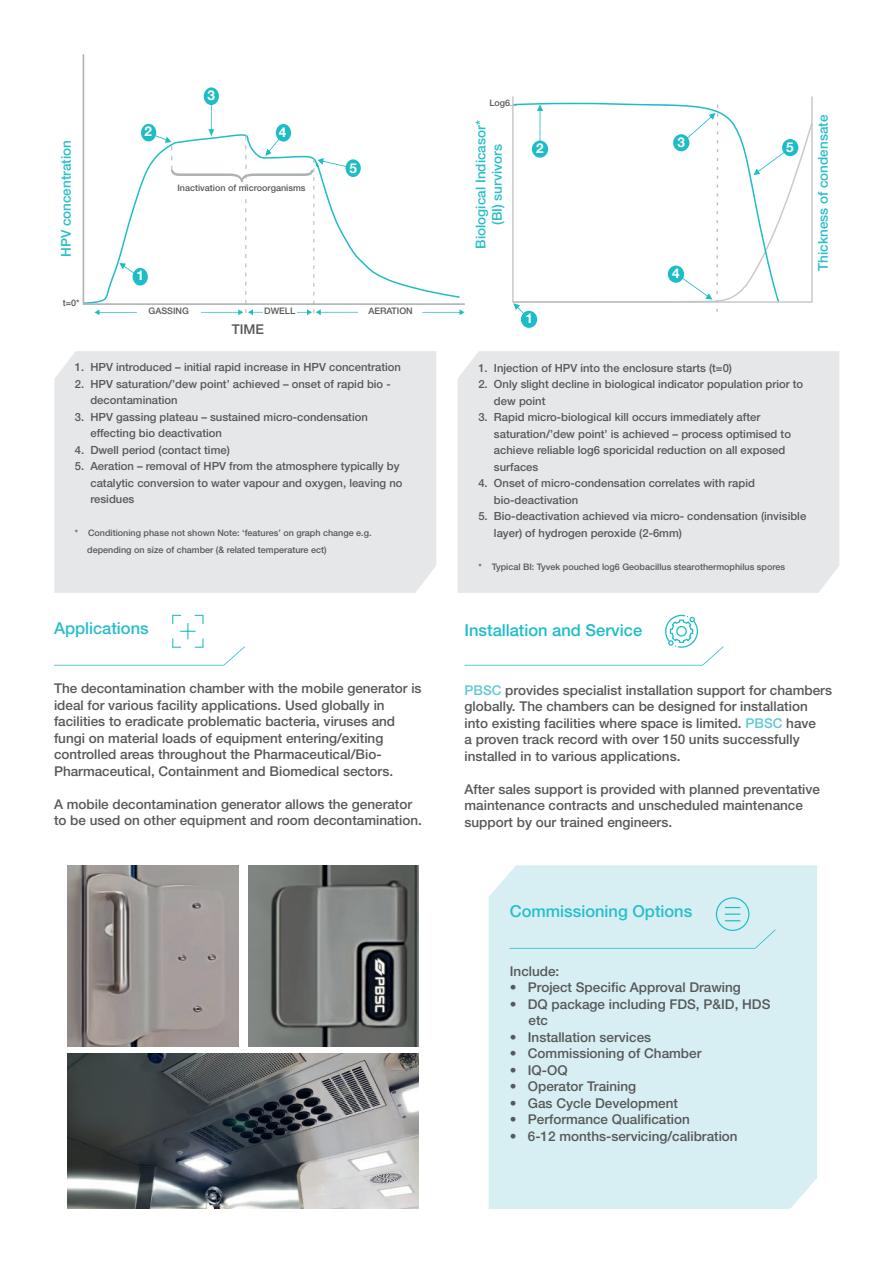
<style>
.page{position:relative;width:893px;height:1263px;background:#fff}
.page>*{position:absolute;margin:0;border:0;box-sizing:border-box;transform-origin:0 0}
.t1{font:500 16.5px "Helvetica Neue";color:#28beca}
.t2{font:500 16.5px "Helvetica Neue";color:#1cbdc9}
.t3{font:500 13.5px/16.5px "Helvetica Neue";color:#57585a}
.t4{font:500 13.5px/16.2px "Helvetica Neue";color:#28beca;text-align:center}
.t5{font:700 13.5px "Helvetica Neue";color:#fff}
.t6{font:500 11.25px/16.5px "Helvetica Neue";color:#57585a}
.t7{font:500 9px/16.5px "Helvetica Neue";color:#57585a}
.s1{color:#5fc8d2}
</style>
<div class="page">
<div style="left:489px;top:865px;width:328px;height:344px;background:#d7eff2"></div>
<svg style="left:54px;top:615px;width:191px;height:50px"></svg>
<svg style="left:465px;top:615px;width:259px;height:50px"></svg>
<div style="left:509px;top:897px;width:267px;height:52px;background:#d7eff2"></div>
<div style="left:457px;top:351px;width:382px;height:242px;background:#e6e7e9"></div>
<div style="left:54px;top:351px;width:382px;height:242px;background:#e6e7e9"></div>
<svg style="left:512px;top:96px;width:301px;height:207px"></svg>
<svg style="left:681px;top:273px;width:37px;height:30px"></svg>
<div style="left:668px;top:266px;width:16px;height:17px;background:#1cbdc9;border-radius:50%"></div>
<svg style="left:537px;top:104px;width:6px;height:37px"></svg>
<div style="left:532px;top:141px;width:16px;height:17px;background:#1cbdc9;border-radius:50%"></div>
<svg style="left:687px;top:105px;width:31px;height:38px"></svg>
<div style="left:673px;top:134px;width:16px;height:17px;background:#1cbdc9;border-radius:50%"></div>
<svg style="left:753px;top:152px;width:31px;height:23px"></svg>
<div style="left:782px;top:139px;width:16px;height:17px;background:#1cbdc9;border-radius:50%"></div>
<svg style="left:513px;top:303px;width:11px;height:12px"></svg>
<div style="left:521px;top:311px;width:16px;height:17px;background:#1cbdc9;border-radius:50%"></div>
<svg style="left:83px;top:54px;width:382px;height:251px"></svg>
<svg style="left:119px;top:263px;width:15px;height:10px"></svg>
<div style="left:141px;top:124px;width:15px;height:17px;background:#1ebdc6;border-radius:50%"></div>
<div style="left:133px;top:268px;width:15px;height:18px;background:#1ebdc6;border-radius:50%"></div>
<svg style="left:346px;top:159px;width:15px;height:18px"></svg>
<svg style="left:95px;top:309px;width:42px;height:6px"></svg>
<svg style="left:422px;top:309px;width:43px;height:6px"></svg>
<svg style="left:155px;top:104px;width:203px;height:211px"></svg>
<img style="left:67px;top:1054px;width:352px;height:155px">
<img style="left:248px;top:865px;width:171px;height:181px">
<img style="left:67px;top:866px;width:171px;height:181px">
<p class="t4" style="left:59px;top:257px;width:119px;rotate:-90deg">HPV concentration</p>
<p class="t7" style="left:63px;top:295px;width:18px">t=0*</p>
<p class="t5" style="left:145px;top:124px;width:9px">2</p>
<p class="t5" style="left:208px;top:88px;width:9px">3</p>
<p class="t5" style="left:279px;top:124px;width:9px">4</p>
<p class="t7" style="left:177px;top:180px;width:130px">Inactivation of microorganisms</p>
<p class="t5" style="left:137px;top:268px;width:9px">1</p>
<p class="t5" style="left:349px;top:160px;width:9px">5</p>
<p class="t7" style="left:149px;top:303px;width:42px">GASSING</p>
<p class="t7" style="left:264px;top:304px;width:32px">DWELL</p>
<p class="t7" style="left:368px;top:304px;width:46px">AERATION</p>
<p class="t3" style="left:232px;top:323px;width:34px">TIME</p>
<p class="t6" style="left:75px;top:360px;width:328px">1. HPV introduced – initial rapid increase in HPV concentration</p>
<p class="t6" style="left:90px;top:377px;width:302px;text-indent:-16px">2. HPV saturation/’dew point’ achieved – onset of rapid bio - decontamination</p>
<p class="t6" style="left:90px;top:410px;width:279px;text-indent:-16px">3. HPV gassing plateau – sustained micro-condensation effecting bio deactivation</p>
<p class="t6" style="left:75px;top:443px;width:157px">4. Dwell period (contact time)</p>
<p class="t6" style="left:90px;top:459px;width:314px;text-indent:-16px">5. Aeration – removal of HPV from the atmosphere typically by catalytic conversion to water vapour and oxygen, leaving no residues</p>
<p class="t7" style="left:87px;top:526px;width:286px;text-indent:-13px">* Conditioning phase not shown Note: ‘features’ on graph change e.g. depending on size of chamber (&amp; related temperature ect)</p>
<p class="t1" style="left:54px;top:622px;width:96px">Applications</p>
<p class="t3" style="left:54px;top:681px;width:369px">The decontamination chamber with the mobile generator is ideal for various facility applications. Used globally in facilities to eradicate problematic bacteria, viruses and fungi on material loads of equipment entering/exiting controlled areas throughout the Pharmaceutical/Bio-Pharmaceutical, Containment and Biomedical sectors.</p>
<p class="t3" style="left:54px;top:797px;width:369px">A mobile decontamination generator allows the generator to be used on other equipment and room decontamination.</p>
<p class="t7" style="left:489px;top:96px;width:22px">Log6</p>
<p class="t4" style="left:474px;top:249px;width:130px;rotate:-90deg">Biological Indicasor* (BI) survivors</p>
<p class="t5" style="left:536px;top:141px;width:9px">2</p>
<p class="t5" style="left:526px;top:311px;width:9px">1</p>
<p class="t5" style="left:677px;top:134px;width:9px">3</p>
<p class="t5" style="left:672px;top:265px;width:9px">4</p>
<p class="t5" style="left:786px;top:139px;width:9px">5</p>
<p class="t4" style="left:816px;top:271px;width:158px;rotate:-90deg">Thickness of condensate</p>
<p class="t6" style="left:478px;top:361px;width:255px">1. Injection of HPV into the enclosure starts (t=0)</p>
<p class="t6" style="left:494px;top:377px;width:311px;text-indent:-16px">2. Only slight decline in biological indicator population prior to dew point</p>
<p class="t6" style="left:494px;top:410px;width:298px;text-indent:-16px">3. Rapid micro-biological kill occurs immediately after saturation/’dew point’ is achieved – process optimised to achieve reliable log6 sporicidal reduction on all exposed surfaces</p>
<p class="t6" style="left:494px;top:476px;width:262px;text-indent:-16px">4. Onset of micro-condensation correlates with rapid bio-deactivation</p>
<p class="t6" style="left:494px;top:509px;width:314px;text-indent:-16px">5. Bio-deactivation achieved via micro- condensation (invisible layer) of hydrogen peroxide (2-6mm)</p>
<p class="t7" style="left:478px;top:558px;width:308px">* Typical BI: Tyvek pouched log6 Geobacillus stearothermophilus spores</p>
<p class="t2" style="left:465px;top:623px;width:179px">Installation and Service</p>
<p class="t3" style="left:465px;top:683px;width:369px"><span class="s1">PBSC</span> provides specialist installation support for chambers globally. The chambers can be designed for installation into existing facilities where space is limited. <span class="s1">PBSC</span> have<br>a proven track record with over 150 units successfully installed in to various applications.</p>
<p class="t3" style="left:465px;top:782px;width:357px">After sales support is provided with planned preventative maintenance contracts and unscheduled maintenance support by our trained engineers.</p>
<p class="t1" style="left:510px;top:905px;width:184px">Commissioning Options</p>
<p class="t3" style="left:510px;top:964px;width:51px">Include:</p>
<p class="t3" style="left:510px;top:979px;width:233px">• Project Specific Approval Drawing</p>
<p class="t3" style="left:529px;top:996px;width:243px;text-indent:-19px">• DQ package including FDS, P&amp;ID, HDS etc</p>
<p class="t3" style="left:510px;top:1029px;width:143px">• Installation services</p>
<p class="t3" style="left:510px;top:1045px;width:193px">• Commissioning of Chamber</p>
<p class="t3" style="left:510px;top:1062px;width:59px">• IQ-OQ</p>
<p class="t3" style="left:510px;top:1078px;width:128px">• Operator Training</p>
<p class="t3" style="left:510px;top:1095px;width:170px">• Gas Cycle Development</p>
<p class="t3" style="left:510px;top:1111px;width:182px">• Performance Qualification</p>
<p class="t3" style="left:510px;top:1128px;width:229px">• 6-12 months-servicing/calibration</p>
</div>
